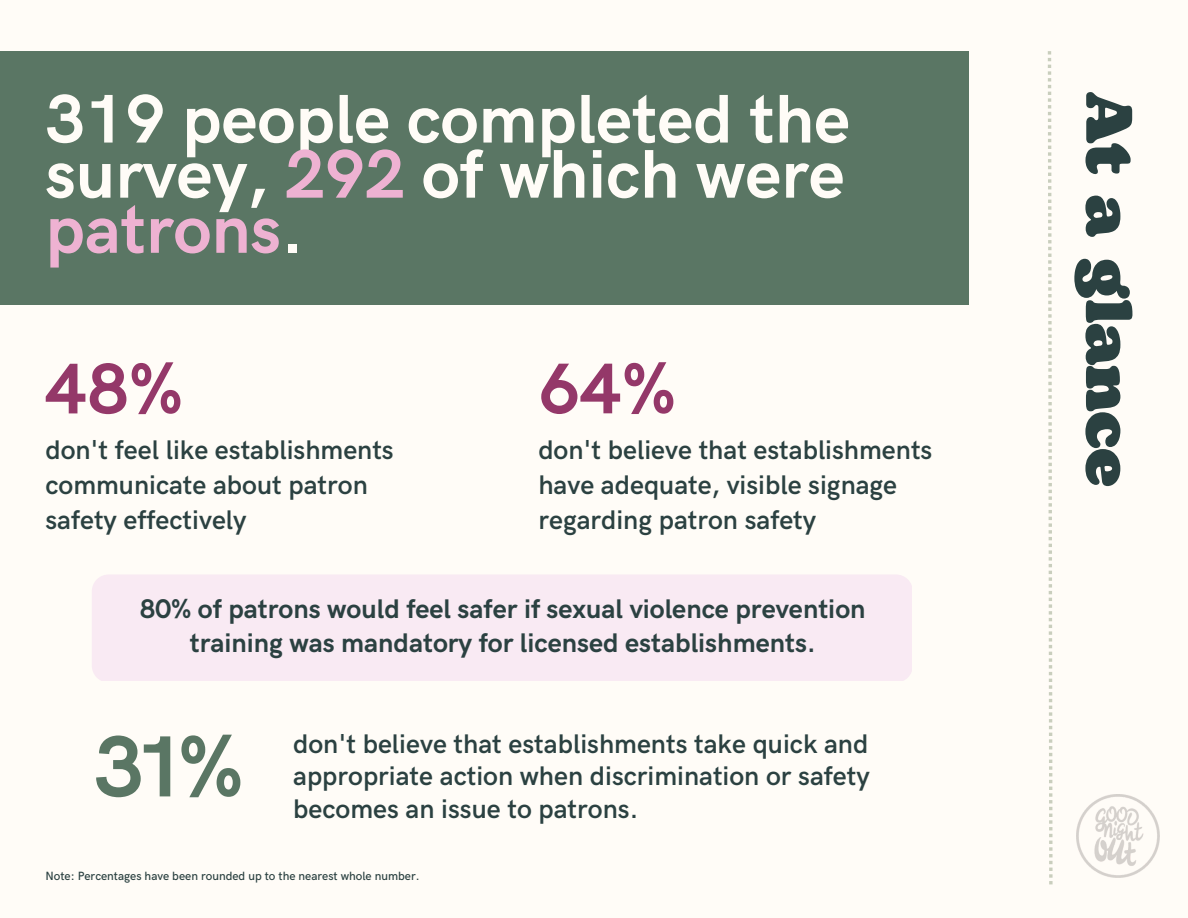
<style>
.page{position:relative;width:1188px;height:918px;background:#fffcf7}
.page>*{position:absolute;margin:0;border:0;box-sizing:border-box;transform-origin:0 0}
.t1{font:700 87px "HK Grotesk";color:#5a7664}
.t2{font:700 72px "HK Grotesk";color:#943869}
.t3{font:700 69px/55.2px "HK Grotesk";color:#fffcf7;text-align:justify}
.t4{font:900 65.4px "Bogart";color:#2b4141}
.t5{font:600 27px/34.8px "HK Grotesk";color:#2b4141}
.t6{font:700 27px/33.8px "HK Grotesk";color:#2b4141;text-align:center}
.t7{font:500 12px "HK Grotesk";color:#2b4141}
.s1{color:#eeb2d2}
</style>
<div class="page">
<div style="left:92px;top:575px;width:820px;height:106px;background:#f9eaf3"></div>
<div style="left:0;top:51px;width:969px;height:254px;background:#5a7664"></div>
<img style="left:1076px;top:794px;width:84px;height:84px">
<svg style="left:1048px;top:51px;width:5px;height:833px"></svg>
<h3 class="t3" style="left:45px;top:94px;width:806px">319 people completed the survey, <span class="s1">292</span> of which were <span class="s1">patrons</span>.</h3>
<h2 class="t2" style="left:45px;top:349px;width:139px">48%</h2>
<p class="t5" style="left:45px;top:433px;width:350px">don't feel like establishments communicate about patron safety effectively</p>
<h2 class="t2" style="left:538px;top:349px;width:139px">64%</h2>
<p class="t5" style="left:538px;top:433px;width:395px">don't believe that establishments have adequate, visible signage regarding patron safety</p>
<p class="t6" style="left:140px;top:593px;width:727px">80% of patrons would feel safer if sexual violence prevention training was mandatory for licensed establishments.</p>
<h1 class="t1" style="left:94px;top:718px;width:151px">31%</h1>
<p class="t5" style="left:293px;top:728px;width:578px;line-height:32.7px">don't believe that establishments take quick and appropriate action when discrimination or safety</p>
<p class="t5" style="left:293px;top:792px;width:347px">becomes an issue to patrons.</p>
<p class="t7" style="left:45px;top:869px;width:376px">Note: Percentages have been rounded up to the nearest whole number.</p>
<h3 class="t4" style="left:1156px;top:92px;width:396px;rotate:90deg">At a glance</h3>
</div>
